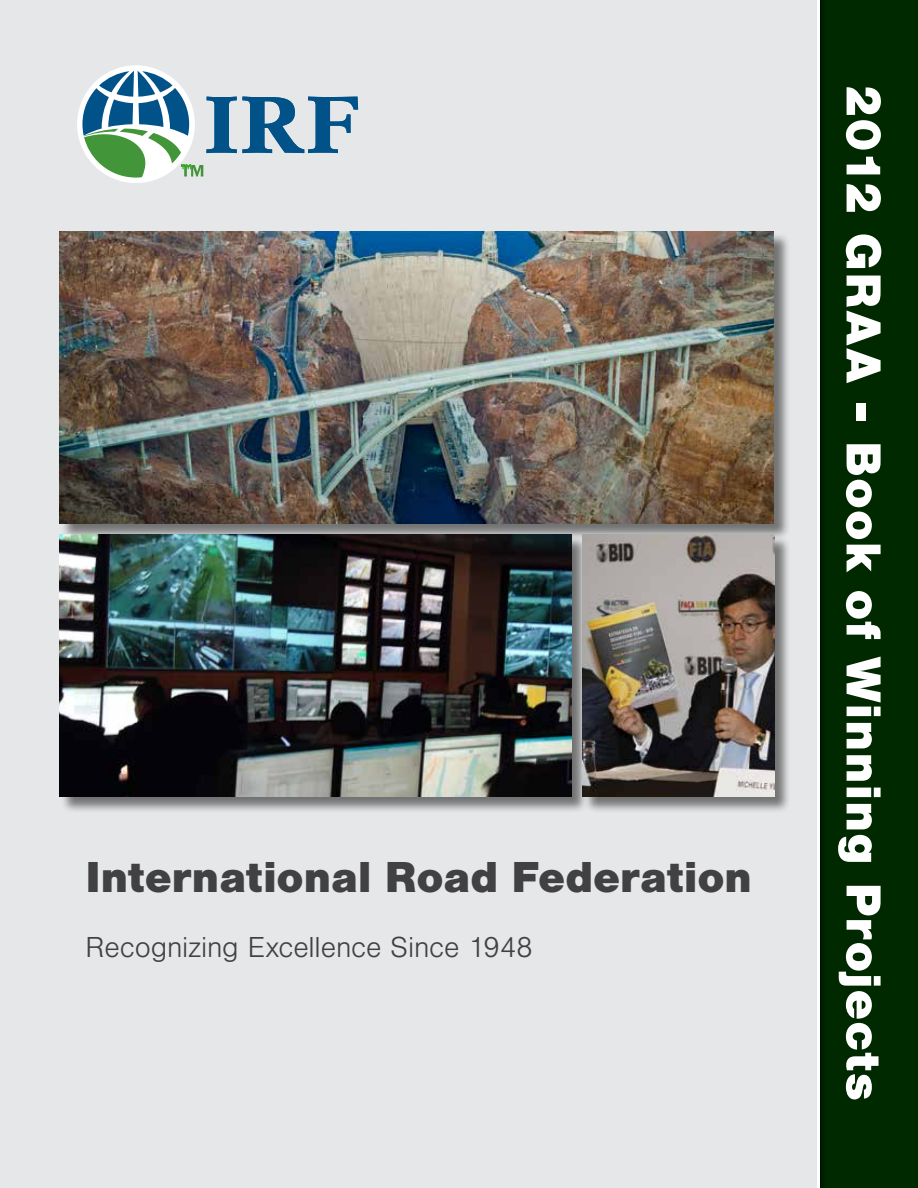
<style>
.page{position:relative;width:918px;height:1188px;background:#fff}
.page>*{position:absolute;margin:0;border:0;box-sizing:border-box;transform-origin:0 0}
.t1{font:900 51px "Nimbus San TOT";letter-spacing:.025em;color:#fff}
.t2{font:900 45px "Nimbus San TOT";color:#414042}
.t3{font:300 30px "Nimbus San TOT";letter-spacing:-.005em;color:#414042}
.s1{font-size:58.5px}
</style>
<div class="page">
<div style="left:0;top:0;width:816px;height:1188px;background:#e6e7e8"></div>
<div style="left:819px;top:0;width:99px;height:1188px;background:#002900"></div>
<div style="left:60px;top:232px;width:730px;height:309px;background:#000;opacity:.5"></div>
<img style="left:60px;top:232px;width:714px;height:292px">
<div style="left:77px;top:65px;width:118px;height:118px;background:#fff;border-radius:50%"></div>
<svg style="left:82px;top:71px;width:276px;height:107px"></svg>
<div style="left:60px;top:535px;width:528px;height:278px;background:#000;opacity:.5"></div>
<img style="left:60px;top:534px;width:512px;height:262px">
<div style="left:583px;top:535px;width:209px;height:278px;background:#000;opacity:.5"></div>
<img style="left:583px;top:534px;width:192px;height:262px">
<h2 class="t2" style="left:86px;top:851px;width:668px">International Road Federation</h2>
<p class="t3" style="left:86px;top:932px;width:449px">Recognizing Excellence Since 1948</p>
<h1 class="t1" style="left:893px;top:84px;width:1018px;rotate:90deg">2012 GRAA <span class="s1">-</span> Book of Winning Projects</h1>
</div>
